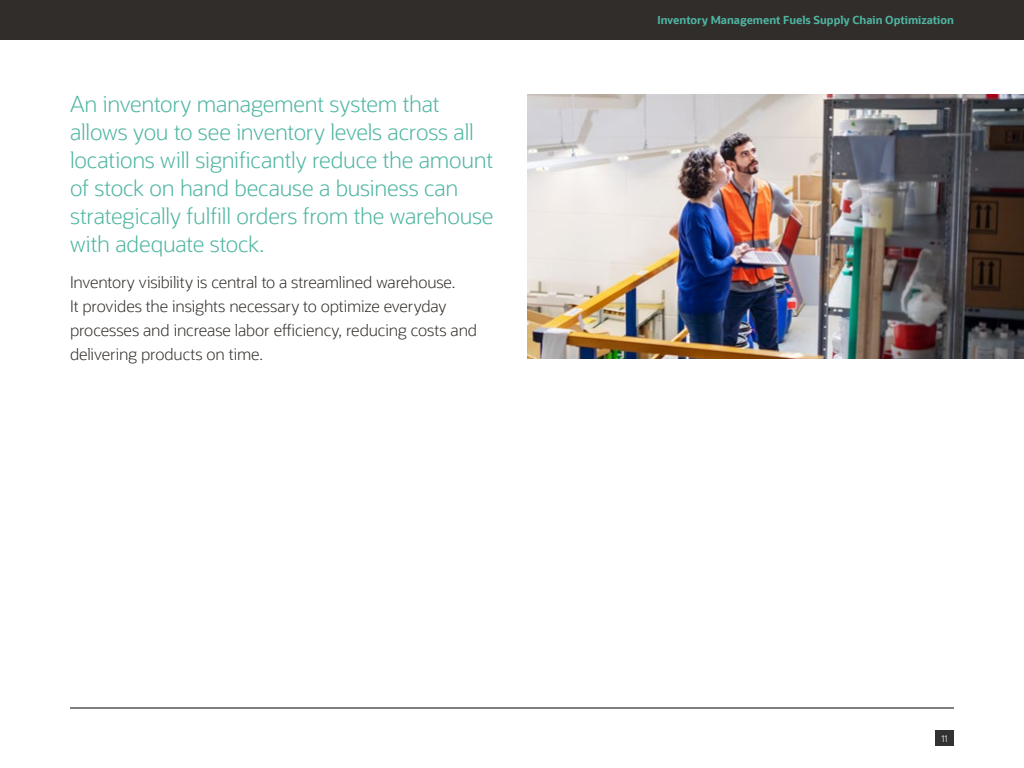
<style>
.page{position:relative;width:1024px;height:768px;background:#fff}
.page>*{position:absolute;margin:0;border:0;box-sizing:border-box;transform-origin:0 0}
.t1{font:300 22px/28px "Oracle Sans";letter-spacing:-.01em;color:#4eb5a2}
.t2{font:300 16px/24px "Oracle Sans";letter-spacing:-.01em;color:#312d2a}
.t3{font:700 11px "Oracle Sans";color:#4eb5a2}
.t4{font:300 10px "Proxima Nova";color:#fff}
</style>
<div class="page">
<img style="left:527px;top:94px;width:497px;height:265px">
<div style="left:0;top:0;width:1024px;height:40px;background:#312d2a"></div>
<div style="left:935px;top:730px;width:19px;height:16px;background:#323232"></div>
<hr style="left:70px;top:708px;width:884px;height:1px;background:#000">
<p class="t1" style="left:70px;top:90px;width:425px">An inventory management system that allows you to see inventory levels across all locations will significantly reduce the amount of stock on hand because a business can strategically fulfill orders from the warehouse with adequate stock.</p>
<p class="t2" style="left:70px;top:270px;width:409px">Inventory visibility is central to a streamlined warehouse.<br>It provides the insights necessary to optimize everyday processes and increase labor efficiency, reducing costs and delivering products on time.</p>
<p class="t3" style="left:658px;top:13px;width:298px">Inventory Management Fuels Supply Chain Optimization</p>
<p class="t4" style="left:941px;top:733px;width:8px">11</p>
</div>
